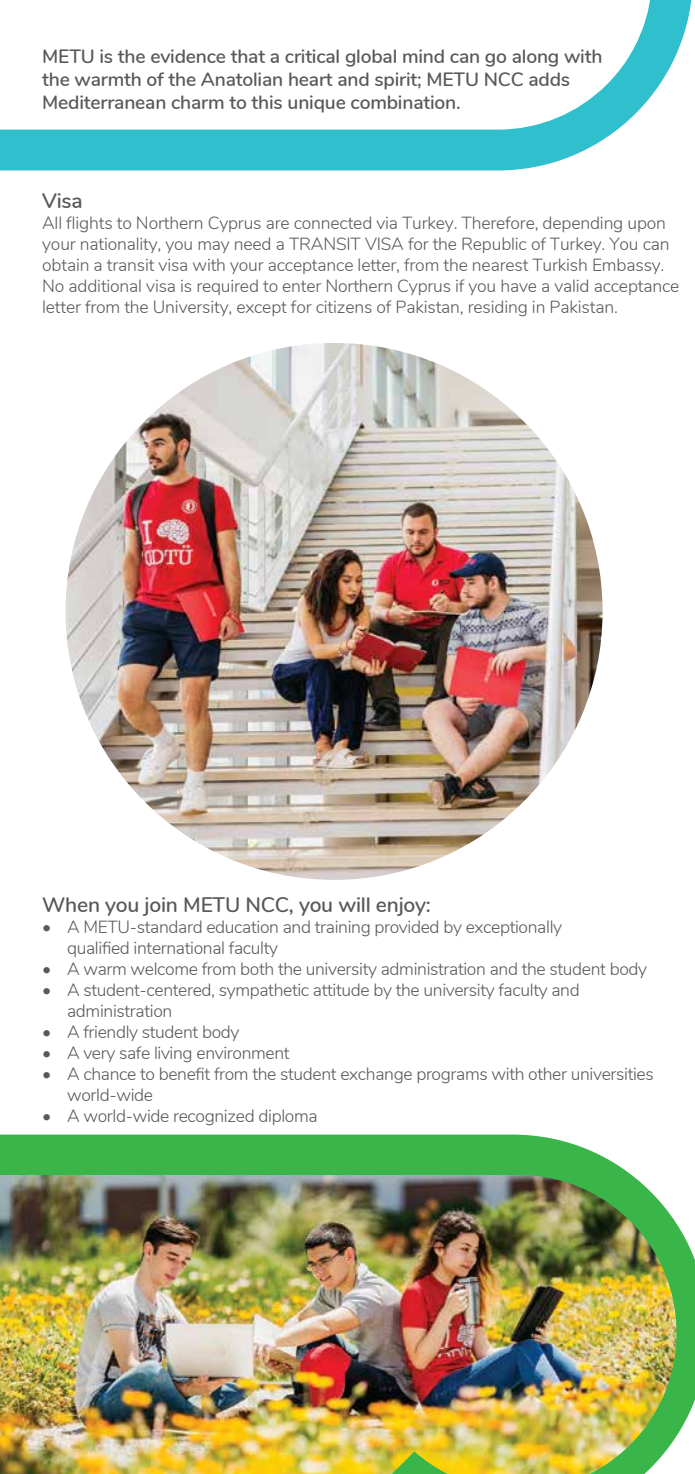
<style>
.page{position:relative;width:695px;height:1474px;background:#fff}
.page>*{position:absolute;margin:0;border:0;box-sizing:border-box;transform-origin:0 0}
.t1{font:600 21px "Nunito";letter-spacing:-.01em;color:#58595b}
.t2{font:600 19.25px/23.1px "Nunito";letter-spacing:-.01em;color:#58595b}
.t3{font:300 17.5px/21px "Nunito";letter-spacing:-.02em;color:#58595b}
</style>
<div class="page">
<svg style="left:0;top:0;width:692px;height:170px"></svg>
<img style="left:65px;top:343px;width:537px;height:536px;border-radius:268px">
<svg style="left:0;top:1134px;width:694px;height:295px;fill:#39b54a"></svg>
<img style="left:0;top:1174px;width:681px;height:299px">
<p class="t2" style="left:42px;top:43px;width:561px">METU is the evidence that a critical global mind can go along with the warmth of the Anatolian heart and spirit; METU NCC adds<br>Mediterranean charm to this unique combination.</p>
<p class="t1" style="left:42px;top:186px;width:42px">Visa</p>
<p class="t3" style="left:42px;top:212px;width:638px">All flights to Northern Cyprus are connected via Turkey. Therefore, depending upon your nationality, you may need a TRANSIT VISA for the Republic of Turkey. You can obtain a transit visa with your acceptance letter, from the nearest Turkish Embassy.<br>No additional visa is required to enter Northern Cyprus if you have a valid acceptance letter from the University, except for citizens of Pakistan, residing in Pakistan.</p>
<p class="t1" style="left:42px;top:889px;width:390px">When you join METU NCC, you will enjoy:</p>
<p class="t3" style="left:67px;top:915px;width:496px;text-indent:-25px">• A METU-standard education and training provided by exceptionally qualified international faculty</p>
<p class="t3" style="left:42px;top:957px;width:606px">• A warm welcome from both the university administration and the student body</p>
<p class="t3" style="left:67px;top:978px;width:514px;text-indent:-25px">• A student-centered, sympathetic attitude by the university faculty and administration</p>
<p class="t3" style="left:42px;top:1020px;width:199px">• A friendly student body</p>
<p class="t3" style="left:42px;top:1041px;width:249px">• A very safe living environment</p>
<p class="t3" style="left:67px;top:1062px;width:588px;text-indent:-25px">• A chance to benefit from the student exchange programs with other universities world-wide</p>
<p class="t3" style="left:42px;top:1104px;width:277px">• A world-wide recognized diploma</p>
</div>
